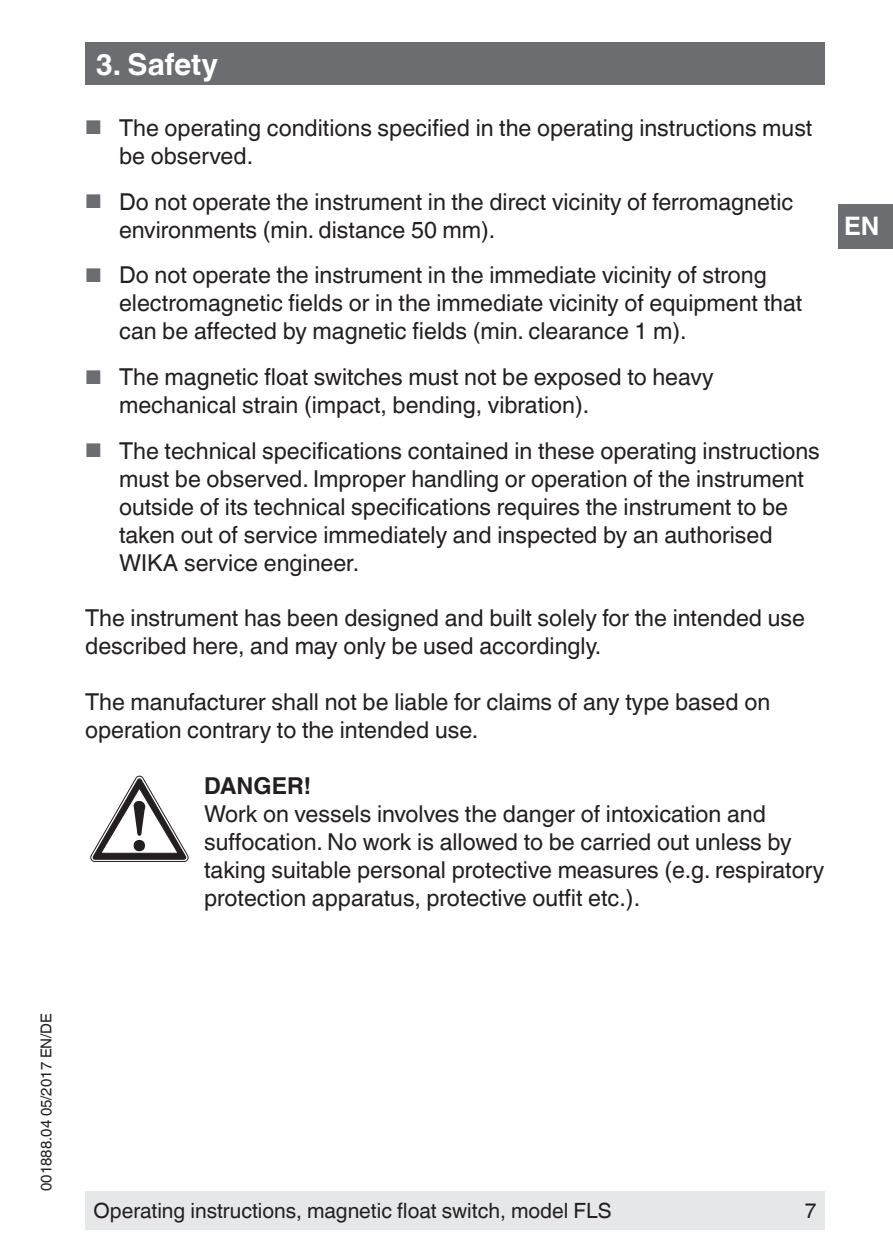
<style>
.page{position:relative;width:893px;height:1259px;background:#fff}
.page>*{position:absolute;margin:0;border:0;box-sizing:border-box;transform-origin:0 0}
.t1{font:700 30px "Helvetica World";color:#fff}
.t2{font:700 25.5px "Helvetica World";color:#fff}
.t3{font:23.4px/27.9px "Helvetica World";color:#231f20}
.t4{font:700 23.4px "Helvetica World";color:#231f20}
.t5{font:21px "Helvetica World";color:#231f20}
.t6{font:15px "Helvetica World";color:#231f20}
.s1{font-size:19.8px;color:#6c6d70}
</style>
<div class="page">
<div style="left:85px;top:1191px;width:740px;height:38px;background:#e6e7e9"></div>
<div style="left:838px;top:204px;width:55px;height:44px;background:#6c6d70"></div>
<div style="left:85px;top:43px;width:740px;height:42px;background:#6c6d70"></div>
<svg style="left:91px;top:776px;width:97px;height:85px"></svg>
<p class="t1" style="left:96px;top:47px;width:124px">3. Safety</p>
<p class="t3" style="left:119px;top:114px;width:695px;text-indent:-34px"><span class="s1">■</span> The operating conditions specified in the operating instructions must be observed.</p>
<p class="t3" style="left:119px;top:188px;width:676px;text-indent:-34px"><span class="s1">■</span> Do not operate the instrument in the direct vicinity of ferromagnetic environments (min. distance 50 mm).</p>
<p class="t3" style="left:119px;top:261px;width:685px;text-indent:-34px"><span class="s1">■</span> Do not operate the instrument in the immediate vicinity of strong electromagnetic fields or in the immediate vicinity of equipment that can be affected by magnetic fields (min. clearance 1 m).</p>
<p class="t3" style="left:119px;top:363px;width:596px;text-indent:-34px"><span class="s1">■</span> The magnetic float switches must not be exposed to heavy mechanical strain (impact, bending, vibration).</p>
<p class="t3" style="left:119px;top:437px;width:702px;text-indent:-34px"><span class="s1">■</span> The technical specifications contained in these operating instructions must be observed. Improper handling or operation of the instrument outside of its technical specifications requires the instrument to be taken out of service immediately and inspected by an authorised WIKA service engineer.</p>
<p class="t3" style="left:85px;top:604px;width:721px">The instrument has been designed and built solely for the intended use described here, and may only be used accordingly.</p>
<p class="t3" style="left:85px;top:688px;width:687px">The manufacturer shall not be liable for claims of any type based on operation contrary to the intended use.</p>
<p class="t4" style="left:204px;top:772px;width:109px">DANGER!</p>
<p class="t3" style="left:204px;top:800px;width:622px">Work on vessels involves the danger of intoxication and suffocation. No work is allowed to be carried out unless by taking suitable personal protective measures (e.g. respiratory protection apparatus, protective outfit etc.).</p>
<p class="t2" style="left:844px;top:212px;width:37px">EN</p>
<p class="t6" style="left:38px;top:1191px;width:179px;rotate:-90deg">001888.04 05/2017 EN/DE</p>
<p class="t5" style="left:94px;top:1198px;width:520px">Operating instructions, magnetic float switch, model FLS</p>
<p class="t5" style="left:805px;top:1198px;width:13px">7</p>
</div>
